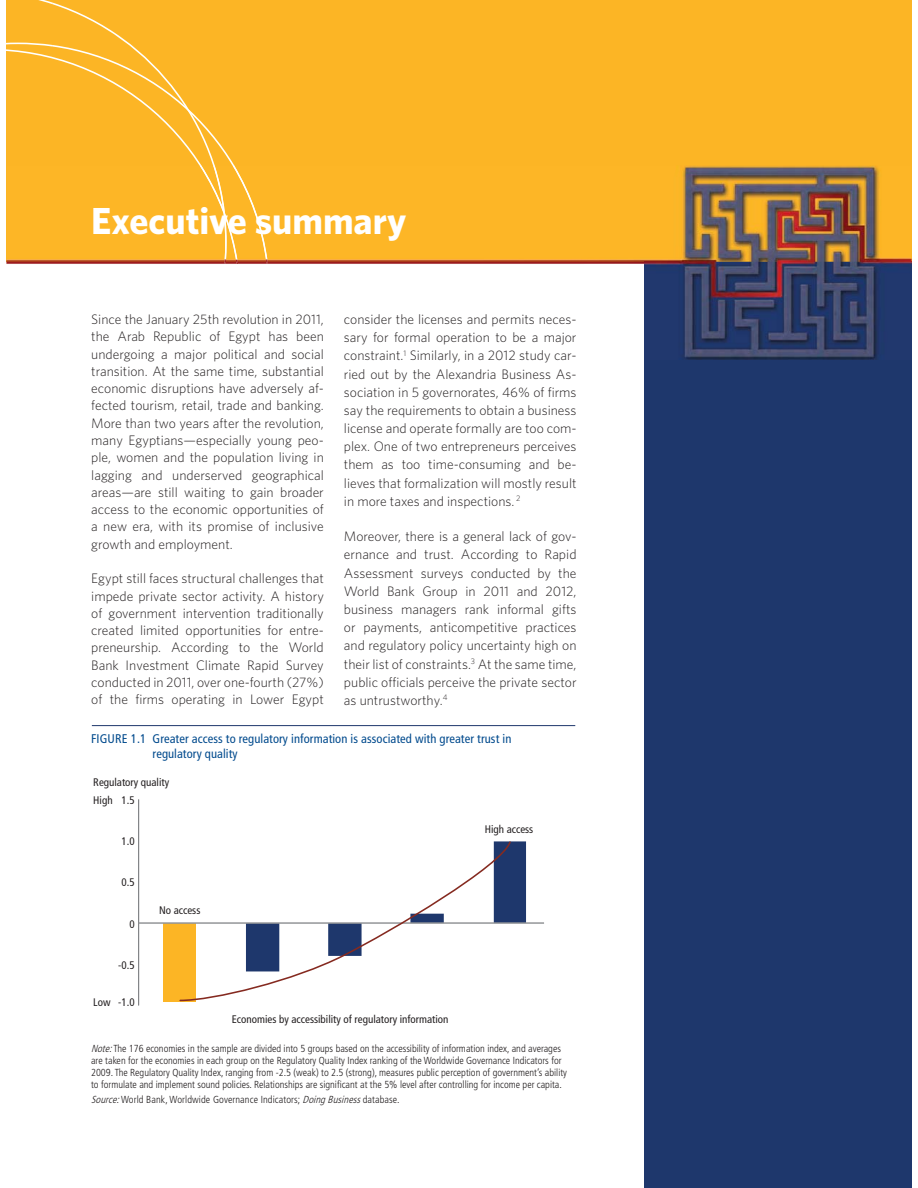
<style>
.page{position:relative;width:918px;height:1188px;background:#fff}
.page>*{position:absolute;margin:0;border:0;box-sizing:border-box;transform-origin:0 0}
.t1{font:700 37.65px "Whitney";color:#fff}
.t2{font:300 13.8px/17.2px "Whitney";color:#231f20;text-align:justify}
.t3{font:condensed 12.6px/15.1px "Frutiger LT Std";letter-spacing:.005em;color:#004a8d}
.t4{font:condensed 10.95px "Frutiger LT Std";color:#231f20}
.t5{font:300 condensed 10.2px/11.9px "Frutiger LT Std";color:#231f20}
.s1{font-family:"Frutizer LT Std"}
</style>
<div class="page">
<div style="left:645px;top:259px;width:267px;height:929px;background:#1e376c"></div>
<div style="left:6px;top:0;width:906px;height:262px;background:#fcb525"></div>
<svg style="left:55px;top:3px;width:172px;height:162px"></svg>
<svg style="left:38px;top:0;width:17px;height:5px"></svg>
<svg style="left:6px;top:42px;width:49px;height:18px"></svg>
<img style="left:6px;top:165px;width:906px;height:195px">
<img style="left:200px;top:165px;width:38px;height:99px">
<img style="left:232px;top:165px;width:36px;height:98px">
<img style="left:213px;top:165px;width:14px;height:98px">
<div style="left:163px;top:923px;width:33px;height:78px;background:#fcb525"></div>
<svg style="left:512px;top:841px;width:14px;height:82px"></svg>
<hr style="left:138px;top:799px;width:1px;height:206px;background:#808285">
<hr style="left:139px;top:923px;width:405px;height:1px;background:#939598">
<svg style="left:179px;top:841px;width:333px;height:161px"></svg>
<hr style="left:92px;top:725px;width:483px;height:1px;background:#1e376c">
<h1 class="t1" style="left:91px;top:206px;width:316px">Executive summary</h1>
<p class="t2" style="left:91px;top:312px;width:234px">Since the January 25th revolution in 2011, the Arab Republic of Egypt has been undergoing a major political and social transition. At the same time, substantial economic disruptions have adversely af&shy;fected tourism, retail, trade and banking.<br>More than two years after the revolution, many Egyptians—especially young peo&shy;ple, women and the population living in lagging and underserved geographical areas—are still waiting to gain broader access to the economic opportunities of a new era, with its promise of inclusive growth and employment.</p>
<p class="t2" style="left:91px;top:571px;width:234px">Egypt still faces structural challenges that impede private sector activity. A history of government intervention traditionally created limited opportunities for entre&shy;preneurship. According to the World Bank Investment Climate Rapid Survey conducted in 2011, over one-fourth (27%) of the firms operating in Lower Egypt</p>
<p class="t2" style="left:344px;top:311px;width:234px;line-height:18.1px">consider the licenses and permits neces&shy;sary for formal operation to be a major constraint.<sup>1</sup> Similarly, in a 2012 study car&shy;ried out by the Alexandria Business As&shy;sociation in 5 governorates, 46% of firms say the requirements to obtain a business license and operate formally are too com&shy;plex. One of two entrepreneurs perceives them as too time-consuming and be&shy;lieves that formalization will mostly result in more taxes and inspections. <sup>2</sup></p>
<p class="t2" style="left:344px;top:528px;width:234px;line-height:18.1px">Moreover, there is a general lack of gov&shy;ernance and trust. According to Rapid Assessment surveys conducted by the World Bank Group in 2011 and 2012, business managers rank informal gifts or payments, anticompetitive practices and regulatory policy uncertainty high on their list of constraints.<sup>3</sup> At the same time, public officials perceive the private sector as untrustworthy.<sup>4</sup></p>
<p class="t3" style="left:153px;top:731px;width:360px;text-indent:-61px">FIGURE 1.1 Greater access to regulatory information is associated with greater trust in regulatory quality</p>
<p class="t4" style="left:93px;top:777px;width:77px">Regulatory quality</p>
<p class="t4" style="left:93px;top:795px;width:43px">High 1.5</p>
<p class="t4" style="left:121px;top:837px;width:15px">1.0</p>
<p class="t4" style="left:121px;top:878px;width:15px">0.5</p>
<p class="t4" style="left:129px;top:919px;width:7px">0</p>
<p class="t4" style="left:118px;top:960px;width:18px">-0.5</p>
<p class="t4" style="left:93px;top:997px;width:19px">Low</p>
<p class="t4" style="left:118px;top:997px;width:18px">-1.0</p>
<p class="t4" style="left:159px;top:906px;width:43px">No access</p>
<p class="t4" style="left:232px;top:1015px;width:218px">Economies by accessibility of regulatory information</p>
<p class="t4" style="left:485px;top:825px;width:50px">High access</p>
<p class="t5" style="left:91px;top:1043px;width:477px"><span class="s1">Note:</span> The 176 economies in the sample are divided into 5 groups based on the accessibility of information index, and averages are taken for the economies in each group on the Regulatory Quality Index ranking of the Worldwide Governance Indicators for 2009. The Regulatory Quality Index, ranging from -2.5 (weak) to 2.5 (strong), measures public perception of government’s ability to formulate and implement sound policies. Relationships are significant at the 5% level after controlling for income per capita.</p>
<p class="t5" style="left:91px;top:1094px;width:310px"><span class="s1">Source:</span> World Bank, Worldwide Governance Indicators; <span class="s1">Doing Business</span> database.</p>
</div>
